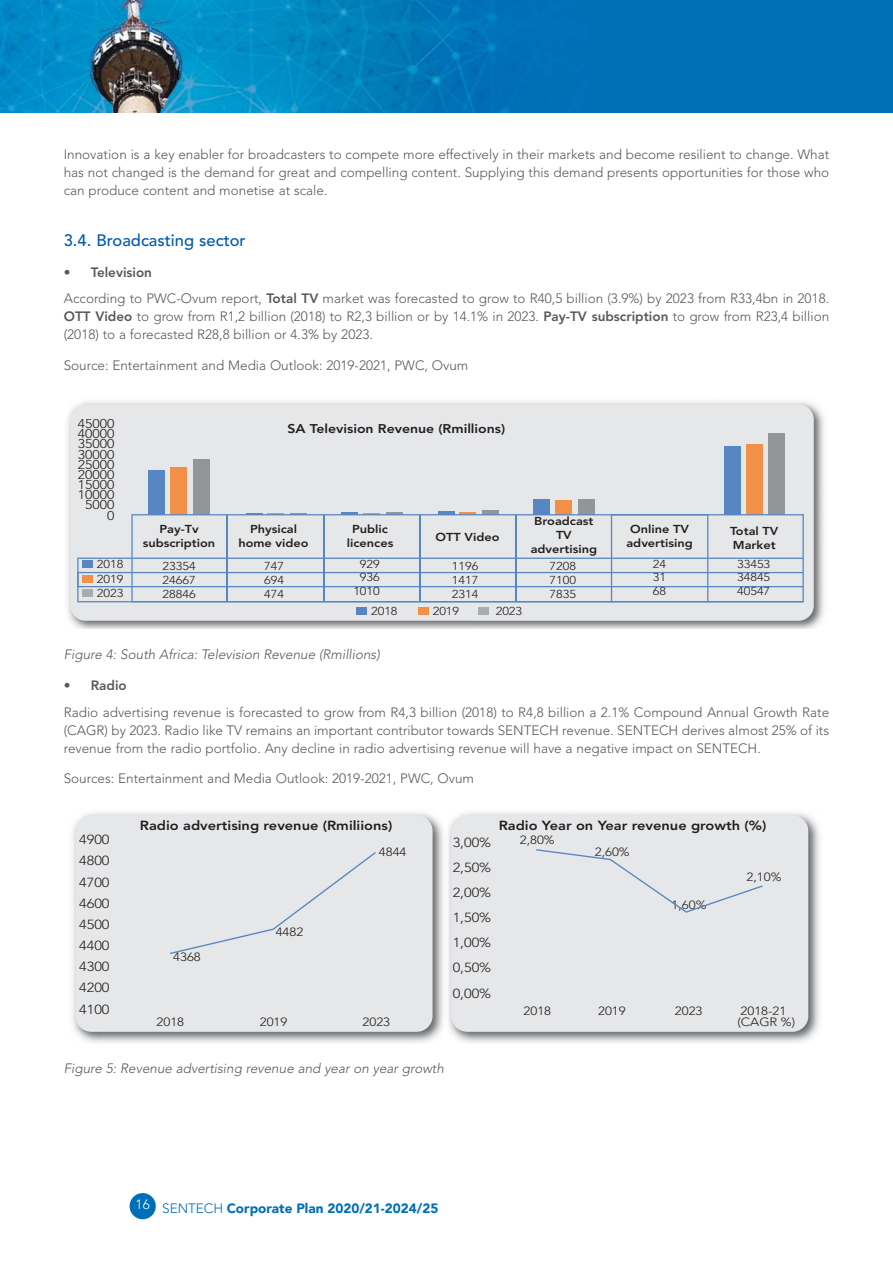
<style>
.page{position:relative;width:893px;height:1263px;background:#fff}
.page>*{position:absolute;margin:0;border:0;box-sizing:border-box;transform-origin:0 0}
.t1{font:500 16.5px "Avenir LT Std";color:#005aaa}
.t2{font:300 13.5px/18px "Avenir LT Std";color:#58595b;text-align:justify}
.t3{font:italic 300 13.5px "Avenir LT Std";color:#58595b}
.t4{font:900 13.5px "Avenir";color:#006fb7}
.t5{font:800 13.5px "Avenir LT Std";color:#58595b}
.t6{font:300 13.2px/21.1px "Avenir LT Std";color:#231f20;text-align:justify;scale:1.11 1}
.t7{font:800 13.2px "Avenir LT Std";color:#231f20;scale:1.11 1}
.t8{font:300 12.6px/10.2px "Avenir LT Std";color:#231f20;text-align:right;scale:1.11 1}
.t9{font:800 12.6px "Avenir LT Std";color:#231f20;scale:1.11 1}
.t10{font:300 11.85px/10.8px "Avenir LT Std";color:#231f20;scale:1.11 1}
.t11{font:800 11.4px/14px "Avenir LT Std";color:#231f20;text-align:center;scale:1.11 1}
.t12{font:300 11.4px/13.8px "Avenir LT Std";color:#231f20;text-align:justify;scale:1.11 1}
.s1{font-weight:800}
.s2{font-weight:300}
</style>
<div class="page">
<img style="left:0;top:0;width:893px;height:113px">
<div style="left:130px;top:1193px;width:26px;height:26px;background:#006fb7;border-radius:50%"></div>
<img style="left:67px;top:401px;width:759px;height:228px">
<div style="left:70px;top:404px;width:744px;height:217px;background:#e6e7e8;border-radius:15px"></div>
<hr style="left:341px;top:512px;width:17px;height:3px;background:#5786c3">
<hr style="left:386px;top:512px;width:16px;height:3px;background:#939598">
<hr style="left:438px;top:511px;width:16px;height:4px;background:#5786c3">
<div style="left:482px;top:510px;width:17px;height:5px;background:#939598"></div>
<hr style="left:459px;top:512px;width:17px;height:3px;background:#f39048">
<div style="left:555px;top:501px;width:17px;height:14px;background:#f39048"></div>
<div style="left:533px;top:499px;width:17px;height:16px;background:#5786c3"></div>
<div style="left:578px;top:499px;width:17px;height:16px;background:#939598"></div>
<div style="left:724px;top:446px;width:17px;height:69px;background:#5786c3"></div>
<div style="left:768px;top:433px;width:17px;height:82px;background:#939598"></div>
<div style="left:746px;top:444px;width:17px;height:71px;background:#f39048"></div>
<div style="left:148px;top:471px;width:17px;height:44px;background:#5786c3"></div>
<div style="left:193px;top:459px;width:17px;height:56px;background:#939598"></div>
<div style="left:170px;top:467px;width:17px;height:48px;background:#f39048"></div>
<div style="left:356px;top:607px;width:11px;height:8px;background:#5786c3"></div>
<div style="left:418px;top:607px;width:10px;height:8px;background:#f39048"></div>
<div style="left:478px;top:607px;width:11px;height:8px;background:#aaadad"></div>
<svg style="left:77px;top:513px;width:726px;height:89px"></svg>
<hr style="left:515px;top:515px;width:1px;height:87px;background:#5786c3">
<hr style="left:419px;top:515px;width:2px;height:87px;background:#5786c3">
<hr style="left:323px;top:515px;width:2px;height:87px;background:#5786c3">
<hr style="left:227px;top:515px;width:1px;height:87px;background:#5786c3">
<img style="left:72px;top:812px;width:748px;height:231px">
<div style="left:75px;top:815px;width:358px;height:217px;background:#e6e7e8;border-radius:16px"></div>
<img style="left:444px;top:812px;width:4px;height:231px">
<div style="left:451px;top:815px;width:357px;height:217px;background:#e6e7e8;border-radius:16px"></div>
<svg style="left:170px;top:852px;width:206px;height:102px"></svg>
<svg style="left:536px;top:849px;width:227px;height:64px"></svg>
<p class="t2" style="left:64px;top:146px;width:767px">Innovation is a key enabler for broadcasters to compete more effectively in their markets and become resilient to change. What has not changed is the demand for great and compelling content. Supplying this demand presents opportunities for those who can produce content and monetise at scale.</p>
<p class="t1" style="left:64px;top:232px;width:183px">3.4. Broadcasting sector</p>
<p class="t2" style="left:64px;top:259px;width:767px;line-height:26.5px"><span class="s1">• Television<br></span>According to PWC-Ovum report, <span class="s1">Total TV</span> market was forecasted to grow to R40,5 billion (3.9%) by 2023 from R33,4bn in 2018.</p>
<p class="t2" style="left:64px;top:308px;width:767px"><span class="s1">OTT Video</span> to grow from R1,2 billion (2018) to R2,3 billion or by 14.1% in 2023. <span class="s1">Pay-TV subscription</span> to grow from R23,4 billion (2018) to a forecasted R28,8 billion or 4.3% by 2023.</p>
<p class="t2" style="left:64px;top:357px;width:406px">Source: Entertainment and Media Outlook: 2019-2021, PWC, Ovum</p>
<p class="t8" style="left:78px;top:419px;width:34px">45000<br>40000<br>35000<br>30000<br>25000<br>20000<br>15000<br>10000<br>5000<br>0</p>
<p class="t9" style="left:288px;top:422px;width:198px">SA Television Revenue (Rmillions)</p>
<p class="t12" style="left:97px;top:557px;width:25px">2018</p>
<p class="t12" style="left:371px;top:604px;width:25px">2018</p>
<p class="t11" style="left:531px;top:515px;width:61px">Broadcast<br>TV advertising</p>
<p class="t11" style="left:626px;top:523px;width:61px">Online TV advertising</p>
<p class="t11" style="left:730px;top:525px;width:45px;text-align:left">Total TV<br>Market</p>
<p class="t11" style="left:143px;top:523px;width:67px">Pay-Tv subscription</p>
<p class="t11" style="left:238px;top:523px;width:65px">Physical home video</p>
<p class="t11" style="left:347px;top:523px;width:43px">Public licences</p>
<p class="t11" style="left:435px;top:530px;width:59px">OTT Video</p>
<p class="t12" style="left:163px;top:560px;width:31px">23354<br>24667<br>28846</p>
<p class="t12" style="left:264px;top:560px;width:19px">747<br>694<br>474</p>
<p class="t12" style="left:353px;top:557px;width:25px;text-align:center">929<br>936<br>1010</p>
<p class="t12" style="left:452px;top:560px;width:25px">1196<br>1417<br>2314</p>
<p class="t12" style="left:549px;top:560px;width:25px">7208<br>7100<br>7835</p>
<p class="t12" style="left:653px;top:557px;width:13px">24<br>31<br>68</p>
<p class="t12" style="left:737px;top:557px;width:31px">33453<br>34845<br>40547</p>
<p class="t12" style="left:97px;top:573px;width:25px">2019</p>
<p class="t12" style="left:97px;top:586px;width:25px">2023</p>
<p class="t12" style="left:433px;top:604px;width:25px">2019</p>
<p class="t12" style="left:496px;top:604px;width:25px">2023</p>
<p class="t3" style="left:64px;top:648px;width:318px">Figure 4: South Africa: Television Revenue (Rmillions)</p>
<p class="t5" style="left:64px;top:679px;width:65px">• Radio</p>
<p class="t2" style="left:64px;top:704px;width:767px">Radio advertising revenue is forecasted to grow from R4,3 billion (2018) to R4,8 billion a 2.1% Compound Annual Growth Rate (CAGR) by 2023. Radio like TV remains an important contributor towards SENTECH revenue. SENTECH derives almost 25% of its revenue from the radio portfolio. Any decline in radio advertising revenue will have a negative impact on SENTECH.</p>
<p class="t2" style="left:64px;top:770px;width:412px">Sources: Entertainment and Media Outlook: 2019-2021, PWC, Ovum</p>
<p class="t7" style="left:140px;top:819px;width:229px">Radio advertising revenue (Rmiliions)</p>
<p class="t7" style="left:499px;top:819px;width:243px">Radio Year on Year revenue growth (%)</p>
<p class="t6" style="left:79px;top:830px;width:29px">4900<br>4800<br>4700<br>4600<br>4500<br>4400<br>4300<br>4200<br>4100</p>
<p class="t6" style="left:453px;top:830px;width:36px;line-height:25.2px">3,00% 2,50% 2,00% 1,50% 1,00% 0,50% 0,00%</p>
<p class="t10" style="left:520px;top:835px;width:33px">2,80%</p>
<p class="t10" style="left:595px;top:847px;width:33px">2,60%</p>
<p class="t10" style="left:379px;top:847px;width:26px">4844</p>
<p class="t10" style="left:747px;top:872px;width:33px">2,10%</p>
<p class="t10" style="left:672px;top:900px;width:33px">1,60%</p>
<p class="t10" style="left:276px;top:927px;width:26px">4482</p>
<p class="t10" style="left:173px;top:952px;width:26px">4368</p>
<p class="t10" style="left:524px;top:1006px;width:26px">2018</p>
<p class="t10" style="left:598px;top:1006px;width:26px">2019</p>
<p class="t10" style="left:675px;top:1006px;width:26px">2023</p>
<p class="t10" style="left:737px;top:1006px;width:53px">2018-21 (CAGR %)</p>
<p class="t10" style="left:157px;top:1017px;width:26px">2018</p>
<p class="t10" style="left:260px;top:1017px;width:26px">2019</p>
<p class="t10" style="left:363px;top:1017px;width:26px">2023</p>
<p class="t3" style="left:64px;top:1062px;width:382px">Figure 5: Revenue advertising revenue and year on year growth</p>
<p class="t4" style="left:136px;top:1199px;width:304px"><sup>16</sup> <span class="s2">SENTECH</span> Corporate Plan 2020/21-2024/25</p>
</div>
